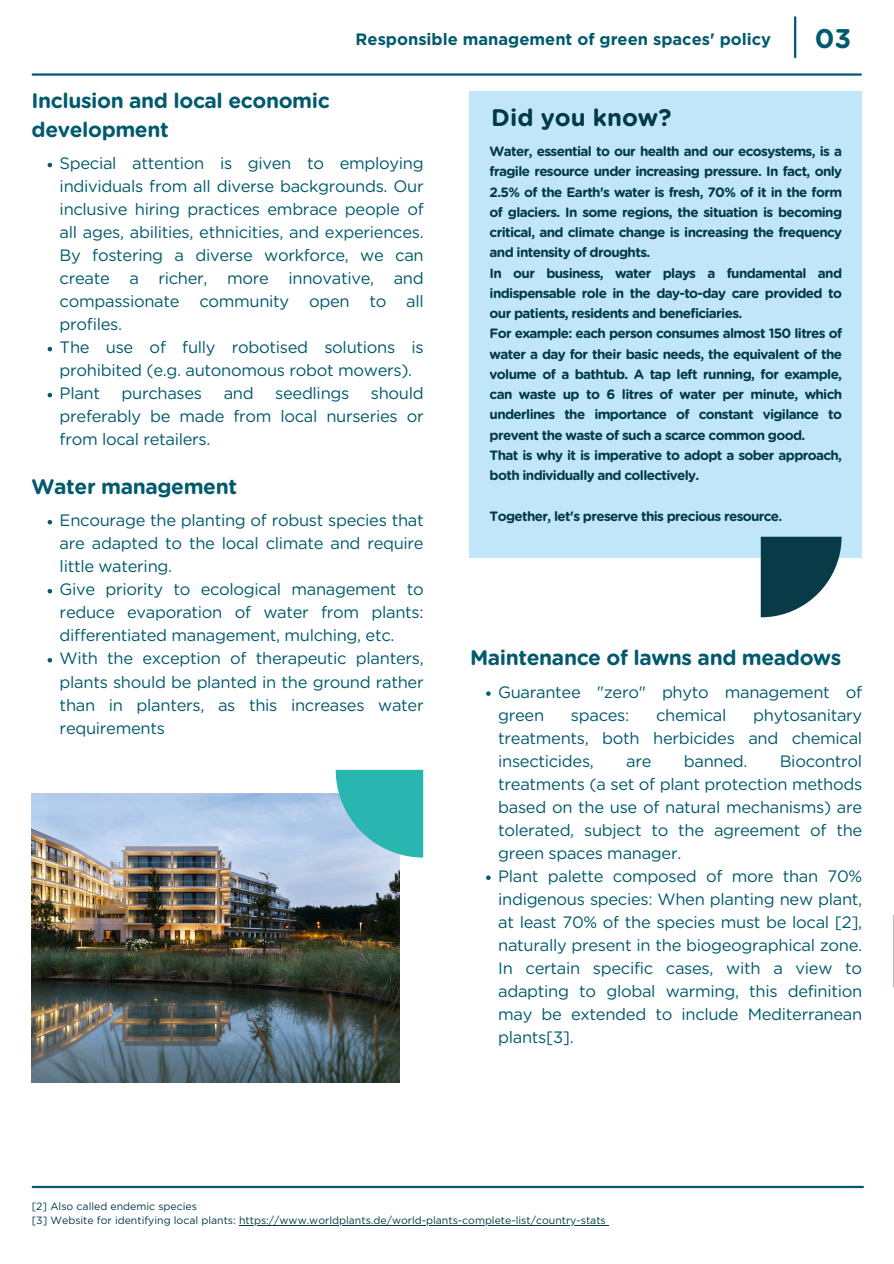
<style>
.page{position:relative;width:894px;height:1264px;background:#fff}
.page>*{position:absolute;margin:0;border:0;box-sizing:border-box;transform-origin:0 0}
.t1{font:700 27px "Gotham Rounded";color:#005a6d}
.t2{font:700 24px "Gotham Rounded";color:#003a46}
.t3{font:700 21px/29px "Gotham Rounded";letter-spacing:-.02em;color:#005a6d}
.t4{font:16.5px/23px "Gotham Rounded";letter-spacing:-.02em;color:#005a6d;text-align:justify}
.t5{font:700 16.5px "Gotham";color:#005a6d}
.t6{font:700 13.5px/20.2px "Gotham Rounded";letter-spacing:-.05em;color:#003a46}
.t7{font:10.5px "Gotham";color:#003a46}
</style>
<div class="page">
<hr style="left:33px;top:73px;width:827px;height:3px;background:#005a6d">
<hr style="left:33px;top:1185px;width:829px;height:3px;background:#005a6d">
<hr style="left:793px;top:17px;width:3px;height:40px;background:#005a6d">
<div style="left:469px;top:91px;width:392px;height:466px;background:#c1e6f9"></div>
<svg style="left:486px;top:691px;width:4px;height:5px"></svg>
<svg style="left:486px;top:875px;width:4px;height:5px"></svg>
<svg style="left:48px;top:163px;width:4px;height:4px"></svg>
<svg style="left:48px;top:347px;width:4px;height:4px"></svg>
<svg style="left:48px;top:393px;width:4px;height:4px"></svg>
<svg style="left:48px;top:520px;width:4px;height:4px"></svg>
<svg style="left:48px;top:589px;width:4px;height:4px"></svg>
<svg style="left:48px;top:658px;width:4px;height:4px"></svg>
<hr style="left:239px;top:1224px;width:366px;height:1px;background:#003a46">
<img style="left:32px;top:793px;width:368px;height:289px">
<img style="left:335px;top:769px;width:88px;height:88px">
<img style="left:760px;top:536px;width:81px;height:81px">
<p class="t5" style="left:355px;top:32px;width:417px">Responsible management of green spaces' policy</p>
<h4 class="t1" style="left:814px;top:26px;width:38px">03</h4>
<p class="t3" style="left:32px;top:87px;width:299px">Inclusion and local economic development</p>
<h2 class="t4" style="left:60px;top:153px;width:365px">Special attention is given to employing individuals from all diverse backgrounds. Our inclusive hiring practices embrace people of all ages, abilities, ethnicities, and experiences.<br>By fostering a diverse workforce, we can create a richer, more innovative, and compassionate community open to all profiles.</h2>
<p class="t4" style="left:60px;top:337px;width:365px">The use of fully robotised solutions is prohibited (e.g. autonomous robot mowers).</p>
<p class="t4" style="left:60px;top:383px;width:42px">Plant</p>
<p class="t4" style="left:122px;top:383px;width:82px">purchases</p>
<p class="t4" style="left:224px;top:383px;width:32px">and</p>
<p class="t4" style="left:275px;top:383px;width:76px">seedlings</p>
<p class="t4" style="left:60px;top:383px;width:365px;text-indent:311px">should preferably be made from local nurseries or from local retailers.</p>
<p class="t3" style="left:32px;top:473px;width:207px">Water management</p>
<p class="t4" style="left:60px;top:510px;width:365px">Encourage the planting of robust species that are adapted to the local climate and require little watering.</p>
<h1 class="t4" style="left:60px;top:579px;width:365px">Give priority to ecological management to reduce evaporation of water from plants: differentiated management, mulching, etc.</h1>
<h4 class="t4" style="left:60px;top:648px;width:365px">With the exception of therapeutic planters, plants should be planted in the ground rather than in planters, as this increases water requirements</h4>
<p class="t2" style="left:491px;top:106px;width:181px">Did you know?</p>
<p class="t6" style="left:489px;top:142px;width:354px">Water, essential to our health and our ecosystems, is a fragile resource under increasing pressure. In fact, only 2.5% of the Earth's water is fresh, 70% of it in the form of glaciers. In some regions, the situation is becoming critical, and climate change is increasing the frequency and intensity of droughts.<br>In our business, water plays a fundamental and indispensable role in the day-to-day care provided to our patients, residents and beneficiaries.<br>For example: each person consumes almost 150 litres of water a day for their basic needs, the equivalent of the volume of a bathtub. A tap left running, for example, can waste up to 6 litres of water per minute, which underlines the importance of constant vigilance to prevent the waste of such a scarce common good.<br>That is why it is imperative to adopt a sober approach, both individually and collectively.</p>
<p class="t6" style="left:489px;top:506px;width:294px">Together, let's preserve this precious resource.</p>
<p class="t3" style="left:470px;top:644px;width:372px">Maintenance of lawns and meadows</p>
<h2 class="t4" style="left:498px;top:681px;width:365px">Guarantee "zero" phyto management of green</h2>
<h2 class="t4" style="left:498px;top:704px;width:365px;text-indent:255px">phytosanitary treatments, both herbicides and chemical insecticides,</h2>
<h2 class="t4" style="left:570px;top:704px;width:60px">spaces:</h2>
<h2 class="t4" style="left:656px;top:704px;width:72px">chemical</h2>
<h2 class="t4" style="left:498px;top:750px;width:365px;text-indent:281px">Biocontrol treatments (a set of plant protection methods based on the use of natural mechanisms) are tolerated, subject to the agreement of the green spaces manager.</h2>
<p class="t4" style="left:498px;top:865px;width:365px">Plant palette composed of more than 70% indigenous species: When planting new plant, at least 70% of the species must be local [2], naturally present in the biogeographical zone.<br>In certain specific cases, with a view to adapting to global warming, this definition may be extended to include Mediterranean plants[3].</p>
<h2 class="t4" style="left:626px;top:750px;width:27px">are</h2>
<h2 class="t4" style="left:683px;top:750px;width:65px">banned.</h2>
<h2 class="t7" style="left:32px;top:1201px;width:167px">[2] Also called endemic species</h2>
<p class="t7" style="left:32px;top:1215px;width:575px">[3] Website for identifying local plants: https://www.worldplants.de/world-plants-complete-list/country-stats</p>
</div>
